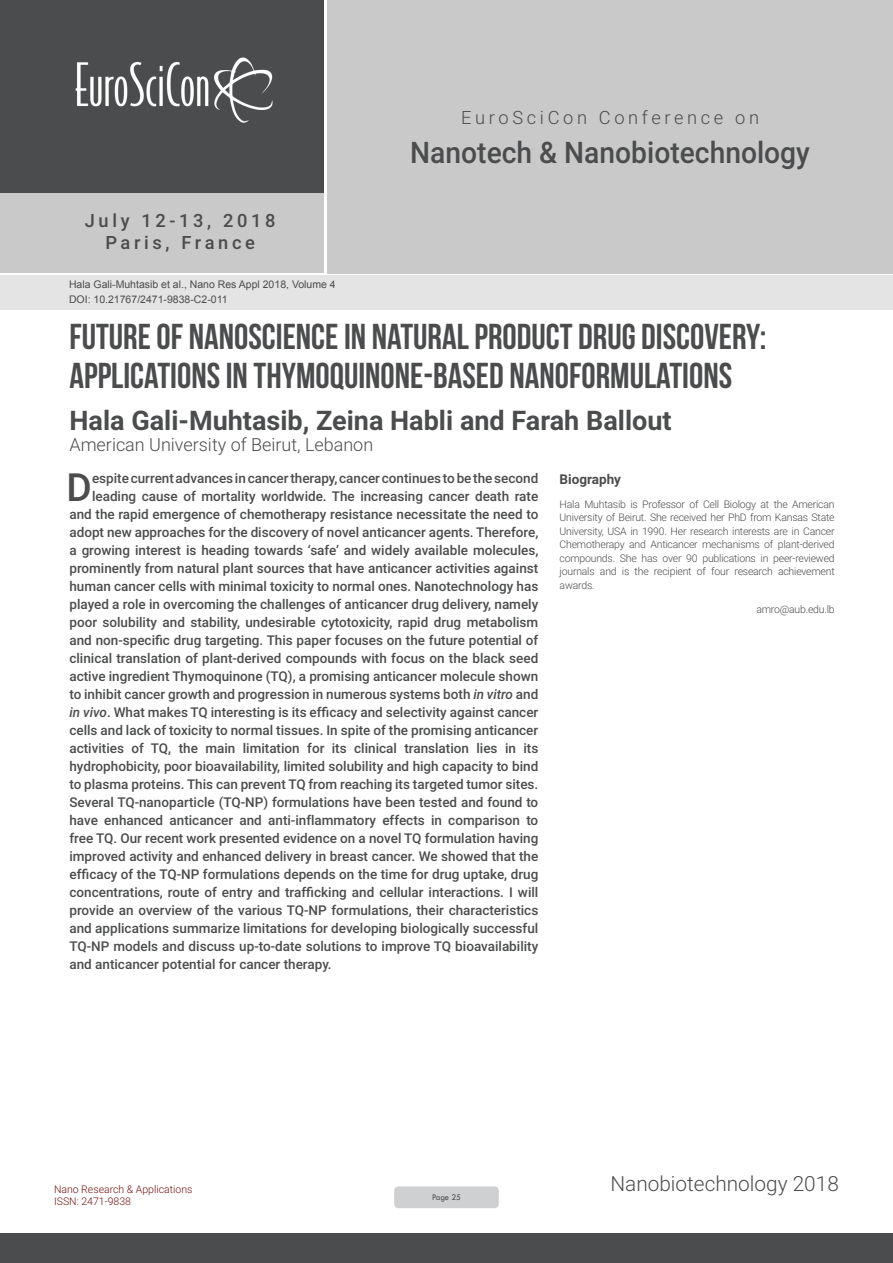
<style>
.page{position:relative;width:893px;height:1263px;background:#fff}
.page>*{position:absolute;margin:0;border:0;box-sizing:border-box;transform-origin:0 0}
.Abstract{font:500 38.85px "Roboto";color:#4b4c4d}
.t1{font:36px/39.6px "Bebas Neue";color:#4b4c4d}
.t2{font:500 29.7px "Roboto";color:#4b4c4d;scale:.95 1}
.t3{font:700 27px "Roboto";color:#4b4c4d}
.t4{font:300 20.85px "Roboto";color:#4b4c4d}
.t5{font:500 18.3px/21.9px "Roboto";letter-spacing:.2em;color:#4b4c4d;text-align:center}
.t6{font:300 18.3px "Roboto";letter-spacing:.2em;color:#4b4c4d}
.t7{font:300 18px "Roboto";color:#4b4c4d}
.Abstract-2{font:500 13.5px "Roboto";color:#4b4c4d}
.Abstract-3{font:700 13.5px "Roboto";color:#4b4c4d}
.Biography{font:300 10.5px/13.5px "Roboto";letter-spacing:-.02em;color:#4b4c4d;text-align:justify}
.t8{font:10.5px "Arial";color:#4b4c4d}
.t9{font:300 10.5px/12.6px "Roboto";color:#761011}
.t10{font:9px "Tw Cen";letter-spacing:-.02em;color:#4b4c4d;scale:.95 1}
.s1{font-style:italic}
</style>
<div class="page">
<div style="left:0;top:0;width:323px;height:193px;background:#4b4c4d"></div>
<div style="left:1px;top:193px;width:323px;height:80px;background:#c9c9c9"></div>
<div style="left:327px;top:0;width:566px;height:273px;background:#c9c9c9"></div>
<img style="left:75px;top:57px;width:198px;height:66px">
<div style="left:0;top:1233px;width:893px;height:30px;background:#4b4c4d"></div>
<div style="left:1px;top:275px;width:892px;height:35px;background:#e4e4e4"></div>
<div style="left:394px;top:1186px;width:105px;height:22px;background:#cfd0d2;border-radius:4px"></div>
<h3 class="t5" style="left:85px;top:209px;width:192px">July 12-13, 2018<br>Paris, France</h3>
<p class="t8" style="left:69px;top:278px;width:268px">Hala Gali-Muhtasib et al., Nano Res Appl 2018, Volume 4</p>
<p class="t8" style="left:69px;top:292px;width:160px">DOI: 10.21767/2471-9838-C2-011</p>
<h3 class="t6" style="left:461px;top:105px;width:299px">EuroSciCon Conference on</h3>
<h3 class="t2" style="left:410px;top:132px;width:422px">Nanotech &amp; Nanobiotechnology</h3>
<p class="t1" style="left:69px;top:316px;width:698px">FUTURE OF NANOSCIENCE IN NATURAL PRODUCT DRUG DISCOVERY:<br>APPLICATIONS IN THYMOQUINONE-BASED NANOFORMULATIONS</p>
<p class="t3" style="left:69px;top:401px;width:604px">Hala Gali-Muhtasib, Zeina Habli and Farah Ballout</p>
<p class="t7" style="left:69px;top:432px;width:305px">American University of Beirut, Lebanon</p>
<p class="Abstract" style="left:67px;top:460px;width:27px">D</p>
<p class="Abstract-2" style="left:92px;top:468px;width:448px">espite current advances in cancer therapy, cancer continues to be the second</p>
<p class="Abstract-2" style="left:92px;top:486px;width:448px">leading cause of mortality worldwide. The increasing cancer death rate</p>
<p class="Abstract-2" style="left:69px;top:504px;width:470px">and the rapid emergence of chemotherapy resistance necessitate the need to</p>
<p class="Abstract-2" style="left:69px;top:522px;width:470px">adopt new approaches for the discovery of novel anticancer agents. Therefore,</p>
<p class="Abstract-2" style="left:69px;top:540px;width:470px">a growing interest is heading towards ‘safe’ and widely available molecules,</p>
<p class="Abstract-2" style="left:69px;top:558px;width:470px">prominently from natural plant sources that have anticancer activities against</p>
<p class="Abstract-2" style="left:69px;top:576px;width:470px">human cancer cells with minimal toxicity to normal ones. Nanotechnology has</p>
<p class="Abstract-2" style="left:69px;top:594px;width:470px">played a role in overcoming the challenges of anticancer drug delivery, namely</p>
<p class="Abstract-2" style="left:69px;top:612px;width:470px">poor solubility and stability, undesirable cytotoxicity, rapid drug metabolism</p>
<p class="Abstract-2" style="left:69px;top:630px;width:470px">and non-specific drug targeting. This paper focuses on the future potential of</p>
<p class="Abstract-2" style="left:69px;top:648px;width:470px">clinical translation of plant-derived compounds with focus on the black seed</p>
<p class="Abstract-2" style="left:69px;top:666px;width:470px">active ingredient Thymoquinone (TQ), a promising anticancer molecule shown</p>
<p class="Abstract-2" style="left:69px;top:684px;width:470px">to inhibit cancer growth and progression in numerous systems both <span class="s1">in vitro</span> and</p>
<p class="Abstract-2" style="left:69px;top:702px;width:470px"><span class="s1">in vivo</span>. What makes TQ interesting is its efficacy and selectivity against cancer</p>
<p class="Abstract-2" style="left:69px;top:720px;width:470px">cells and lack of toxicity to normal tissues. In spite of the promising anticancer</p>
<p class="Abstract-2" style="left:69px;top:738px;width:470px">activities of TQ, the main limitation for its clinical translation lies in its</p>
<p class="Abstract-2" style="left:69px;top:756px;width:470px">hydrophobicity, poor bioavailability, limited solubility and high capacity to bind</p>
<p class="Abstract-2" style="left:69px;top:774px;width:470px">to plasma proteins. This can prevent TQ from reaching its targeted tumor sites.</p>
<p class="Abstract-2" style="left:69px;top:792px;width:470px">Several TQ-nanoparticle (TQ-NP) formulations have been tested and found to</p>
<p class="Abstract-2" style="left:69px;top:810px;width:470px">have enhanced anticancer and anti-inflammatory effects in comparison to</p>
<p class="Abstract-2" style="left:69px;top:828px;width:470px">free TQ. Our recent work presented evidence on a novel TQ formulation having</p>
<p class="Abstract-2" style="left:69px;top:846px;width:470px">improved activity and enhanced delivery in breast cancer. We showed that the</p>
<p class="Abstract-2" style="left:69px;top:864px;width:470px">efficacy of the TQ-NP formulations depends on the time for drug uptake, drug</p>
<p class="Abstract-2" style="left:69px;top:882px;width:470px">concentrations, route of entry and trafficking and cellular interactions. I will</p>
<p class="Abstract-2" style="left:69px;top:900px;width:470px">provide an overview of the various TQ-NP formulations, their characteristics</p>
<p class="Abstract-2" style="left:69px;top:918px;width:470px">and applications summarize limitations for developing biologically successful</p>
<p class="Abstract-2" style="left:69px;top:936px;width:470px">TQ-NP models and discuss up-to-date solutions to improve TQ bioavailability</p>
<p class="Abstract-2" style="left:69px;top:954px;width:264px">and anticancer potential for cancer therapy.</p>
<p class="Abstract-3" style="left:560px;top:469px;width:63px">Biography</p>
<p class="Biography" style="left:560px;top:497px;width:277px">Hala Muhtasib is Professor of Cell Biology at the American University of Beirut. She received her PhD from Kansas State University, USA in 1990. Her research interests are in Cancer Chemotherapy and Anticancer mechanisms of plant-derived compounds. She has over 90 publications in peer-reviewed journals and is the recipient of four research achievement awards.</p>
<p class="Biography" style="left:756px;top:602px;width:80px">amro@aub.edu.lb</p>
<p class="t9" style="left:54px;top:1182px;width:140px">Nano Research &amp; Applications<br>ISSN: 2471-9838</p>
<p class="t10" style="left:432px;top:1192px;width:32px">Page 25</p>
<h3 class="t4" style="left:610px;top:1169px;width:230px">Nanobiotechnology 2018</h3>
</div>
